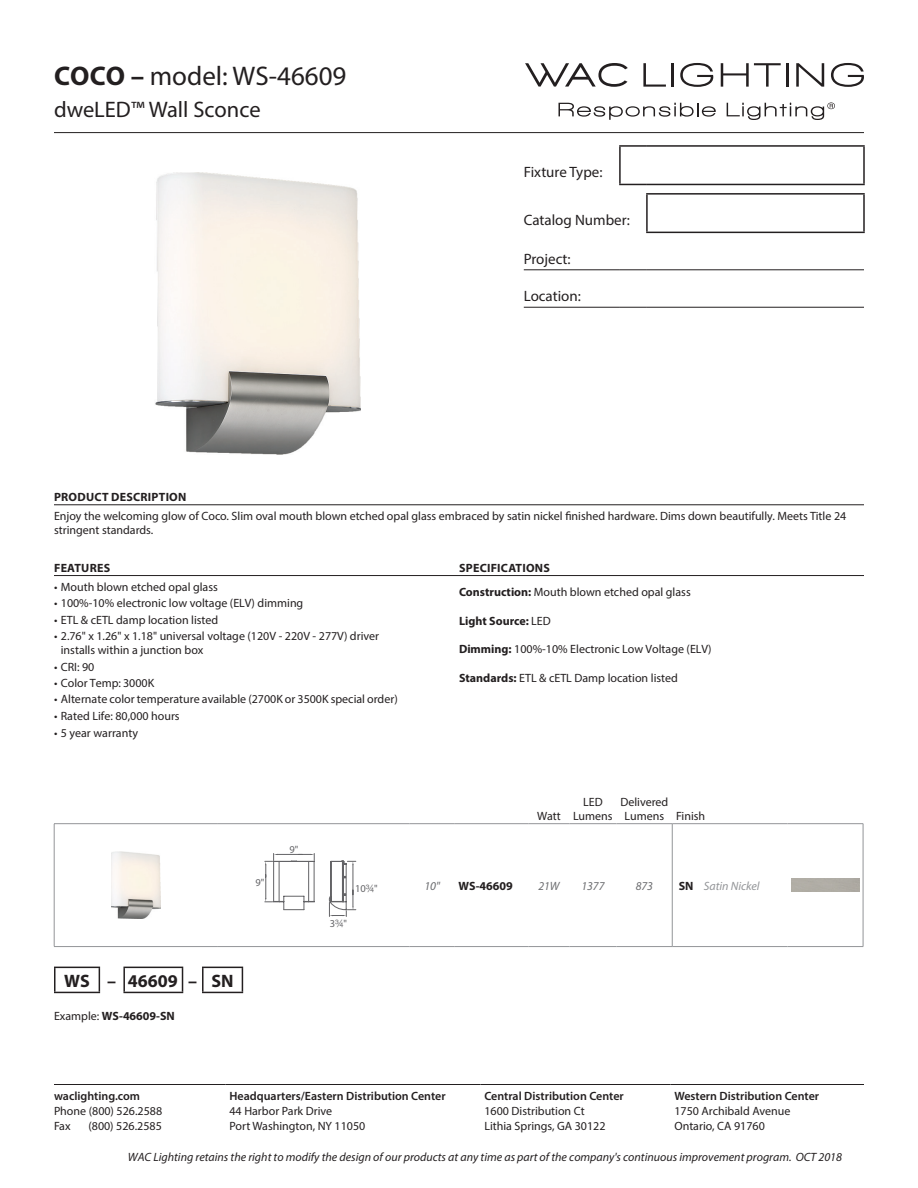
<style>
.page{position:relative;width:918px;height:1188px;background:#fff}
.page>*{position:absolute;margin:0;border:0;box-sizing:border-box;transform-origin:0 0}
.t1{font:27px "Myriad Pro";color:#231f20}
.t2{font:22.5px "Myriad Pro";color:#231f20}
.t3{font:700 18px "Myriad Pro";color:#231f20}
.t4{font:15px "Myriad Pro";color:#231f20}
.t5{font:12px/15px "Myriad Pro";color:#231f20}
.t6{font:italic 12px "Myriad Pro";color:#231f20}
.t7{font:600 12px "Myriad Pro";color:#231f20}
.t8{font:700 12px "Myriad Pro";letter-spacing:.02em;color:#231f20}
.t9{font:700 12px "Myriad Pro";color:#231f20}
.t10{font:italic 12px "Myriad Pro";color:#6c6d70}
.t11{font:italic 12px "Myriad Pro";color:#939598}
.t12{font:10.5px "Myriad Pro";color:#636366}
.s1{font-weight:700}
.s2{font-weight:400}
.s3{font-family:"Sans Fractions"}
.s4{font-weight:700;font-style:normal;color:#231f20}
</style>
<div class="page">
<hr style="left:54px;top:132px;width:810px;height:1px;background:#231f20">
<hr style="left:524px;top:270px;width:96px;height:1px;background:#231f20">
<svg style="left:620px;top:270px;width:27px;height:1px"></svg>
<hr style="left:647px;top:270px;width:217px;height:1px;background:#231f20">
<hr style="left:524px;top:307px;width:96px;height:1px;background:#231f20">
<svg style="left:620px;top:307px;width:27px;height:1px"></svg>
<hr style="left:647px;top:307px;width:217px;height:1px;background:#231f20">
<hr style="left:646px;top:193px;width:219px;height:2px;background:#231f20">
<hr style="left:646px;top:195px;width:2px;height:37px;background:#231f20">
<hr style="left:863px;top:195px;width:2px;height:37px;background:#231f20">
<hr style="left:646px;top:232px;width:219px;height:1px;background:#231f20">
<hr style="left:619px;top:145px;width:28px;height:2px;background:#231f20">
<hr style="left:619px;top:147px;width:2px;height:37px;background:#231f20">
<hr style="left:647px;top:145px;width:218px;height:2px;background:#231f20">
<hr style="left:863px;top:147px;width:2px;height:37px;background:#231f20">
<svg style="left:619px;top:184px;width:28px;height:1px"></svg>
<hr style="left:647px;top:184px;width:218px;height:1px;background:#231f20">
<svg style="left:525px;top:63px;width:103px;height:24px"></svg>
<svg style="left:643px;top:63px;width:23px;height:24px"></svg>
<hr style="left:671px;top:63px;width:3px;height:24px;background:#231f20">
<svg style="left:680px;top:63px;width:33px;height:24px"></svg>
<svg style="left:721px;top:63px;width:60px;height:24px"></svg>
<hr style="left:786px;top:63px;width:2px;height:24px;background:#231f20">
<svg style="left:796px;top:63px;width:28px;height:24px"></svg>
<svg style="left:831px;top:63px;width:33px;height:24px"></svg>
<svg style="left:559px;top:103px;width:157px;height:17px"></svg>
<svg style="left:727px;top:102px;width:108px;height:18px"></svg>
<hr style="left:54px;top:1084px;width:172px;height:1px;background:#231f20">
<hr style="left:226px;top:1084px;width:255px;height:1px;background:#231f20">
<hr style="left:481px;top:1084px;width:190px;height:1px;background:#231f20">
<hr style="left:671px;top:1084px;width:193px;height:1px;background:#231f20">
<hr style="left:54px;top:505px;width:405px;height:1px;background:#231f20">
<hr style="left:459px;top:505px;width:405px;height:1px;background:#231f20">
<hr style="left:54px;top:575px;width:405px;height:1px;background:#231f20">
<hr style="left:459px;top:575px;width:405px;height:1px;background:#231f20">
<img style="left:155px;top:172px;width:206px;height:282px">
<hr style="left:54px;top:967px;width:46px;height:1px;background:#231f20">
<hr style="left:54px;top:968px;width:2px;height:24px;background:#231f20">
<svg style="left:99px;top:968px;width:1px;height:24px"></svg>
<hr style="left:123px;top:967px;width:60px;height:1px;background:#231f20">
<hr style="left:123px;top:968px;width:2px;height:24px;background:#231f20">
<svg style="left:182px;top:968px;width:1px;height:24px"></svg>
<hr style="left:202px;top:967px;width:41px;height:1px;background:#231f20">
<hr style="left:202px;top:968px;width:2px;height:24px;background:#231f20">
<svg style="left:242px;top:968px;width:1px;height:24px"></svg>
<hr style="left:54px;top:992px;width:46px;height:1px;background:#231f20">
<hr style="left:123px;top:992px;width:60px;height:1px;background:#231f20">
<hr style="left:202px;top:992px;width:41px;height:1px;background:#231f20">
<svg style="left:55px;top:824px;width:808px;height:122px"></svg>
<hr style="left:54px;top:824px;width:1px;height:122px;background:#939598">
<hr style="left:217px;top:946px;width:192px;height:1px;background:#939598">
<hr style="left:54px;top:823px;width:163px;height:1px;background:#939598">
<hr style="left:409px;top:823px;width:46px;height:1px;background:#939598">
<hr style="left:455px;top:823px;width:74px;height:1px;background:#939598">
<hr style="left:529px;top:823px;width:40px;height:1px;background:#939598">
<hr style="left:569px;top:823px;width:47px;height:1px;background:#939598">
<hr style="left:616px;top:823px;width:56px;height:1px;background:#939598">
<svg style="left:672px;top:823px;width:28px;height:1px"></svg>
<hr style="left:700px;top:823px;width:88px;height:1px;background:#939598">
<hr style="left:788px;top:823px;width:75px;height:1px;background:#939598">
<hr style="left:863px;top:824px;width:1px;height:122px;background:#939598">
<hr style="left:455px;top:946px;width:74px;height:1px;background:#939598">
<hr style="left:529px;top:946px;width:40px;height:1px;background:#939598">
<hr style="left:569px;top:946px;width:47px;height:1px;background:#939598">
<hr style="left:616px;top:946px;width:56px;height:1px;background:#939598">
<svg style="left:672px;top:946px;width:28px;height:1px"></svg>
<hr style="left:700px;top:946px;width:88px;height:1px;background:#939598">
<hr style="left:788px;top:946px;width:75px;height:1px;background:#939598">
<hr style="left:217px;top:823px;width:192px;height:1px;background:#939598">
<hr style="left:54px;top:946px;width:163px;height:1px;background:#939598">
<hr style="left:409px;top:946px;width:46px;height:1px;background:#939598">
<hr style="left:672px;top:824px;width:1px;height:122px;background:#939598">
<img style="left:111px;top:851px;width:49px;height:68px">
<svg style="left:265px;top:853px;width:91px;height:63px"></svg>
<img style="left:791px;top:879px;width:69px;height:12px">
<h1 class="t1" style="left:54px;top:59px;width:294px"><span class="s1">COCO –</span> model: WS-46609</h1>
<h2 class="t2" style="left:54px;top:95px;width:208px">dweLED™ Wall Sconce</h2>
<p class="t4" style="left:524px;top:163px;width:80px">Fixture Type:</p>
<p class="t4" style="left:524px;top:211px;width:108px">Catalog Number:</p>
<p class="t4" style="left:524px;top:250px;width:48px">Project:</p>
<p class="t4" style="left:524px;top:287px;width:59px">Location:</p>
<p class="t8" style="left:54px;top:489px;width:134px">PRODUCT DESCRIPTION</p>
<p class="t5" style="left:54px;top:508px;width:794px;line-height:14.4px">Enjoy the welcoming glow of Coco. Slim oval mouth blown etched opal glass embraced by satin nickel nished hardware. Dims down beautifully. Meets Title 24 stringent standards.</p>
<p class="t8" style="left:54px;top:560px;width:58px">FEATURES</p>
<p class="t8" style="left:459px;top:560px;width:92px">SPECIFICATIONS</p>
<p class="t5" style="left:54px;top:579px;width:165px">• Mouth blown etched opal glass</p>
<p class="t5" style="left:54px;top:595px;width:251px">• 100%-10% electronic low voltage (ELV) dimming</p>
<p class="t5" style="left:54px;top:612px;width:166px">• ETL &amp; cETL damp location listed</p>
<p class="t5" style="left:61px;top:628px;width:320px;text-indent:-7px">• 2.76" x 1.26" x 1.18" universal voltage (120V - 220V - 277V) driver installs within a junction box</p>
<p class="t5" style="left:54px;top:659px;width:42px">• CRI: 90</p>
<p class="t5" style="left:54px;top:676px;width:102px">• Color Temp: 3000K</p>
<p class="t5" style="left:54px;top:692px;width:345px">• Alternate color temperature available (2700K or 3500K special order)</p>
<p class="t5" style="left:54px;top:709px;width:127px">• Rated Life: 80,000 hours</p>
<p class="t5" style="left:54px;top:725px;width:85px">• 5 year warranty</p>
<p class="t5" style="left:459px;top:585px;width:233px"><span class="s1">Construction:</span> Mouth blown etched opal glass</p>
<p class="t9" style="left:459px;top:613px;width:93px">Light Source: <span class="s2">LED</span></p>
<p class="t5" style="left:459px;top:641px;width:254px"><span class="s1">Dimming:</span> 100%-10% Electronic Low Voltage (ELV)</p>
<p class="t5" style="left:459px;top:670px;width:220px"><span class="s1">Standards:</span> ETL &amp; cETL Damp location listed</p>
<p class="t12" style="left:256px;top:876px;width:10px">9"</p>
<p class="t12" style="left:290px;top:843px;width:10px">9"</p>
<h3 class="t3" style="left:64px;top:969px;width:171px">WS – 46609 – SN</h3>
<p class="t9" style="left:54px;top:1008px;width:122px"><span class="s2">Example:</span> WS-46609-SN</p>
<p class="t12" style="left:355px;top:882px;width:24px">10<span class="s3">w</span>"</p>
<p class="t12" style="left:330px;top:917px;width:19px">3<span class="s3">w</span>"</p>
<p class="t5" style="left:537px;top:808px;width:25px">Watt</p>
<p class="t5" style="left:573px;top:794px;width:41px;line-height:14.4px;text-align:center">LED<br>Lumens</p>
<p class="t5" style="left:625px;top:794px;width:82px;line-height:14.4px;text-indent:-4px">Delivered<br>Lumens Finish</p>
<p class="t10" style="left:424px;top:878px;width:17px">10"</p>
<p class="t8" style="left:459px;top:878px;width:56px">WS-46609</p>
<p class="t10" style="left:538px;top:878px;width:23px">21W</p>
<p class="t10" style="left:581px;top:878px;width:25px">1377</p>
<p class="t10" style="left:636px;top:878px;width:19px">873</p>
<p class="t11" style="left:679px;top:878px;width:82px"><span class="s4">SN</span> Satin Nickel</p>
<p class="t7" style="left:54px;top:1089px;width:88px">waclighting.com</p>
<p class="t5" style="left:54px;top:1104px;width:110px">Phone (800) 526.2588<br>Fax</p>
<p class="t7" style="left:674px;top:1089px;width:146px">Western Distribution Center</p>
<p class="t5" style="left:674px;top:1104px;width:117px">1750 Archibald Avenue<br>Ontario, CA 91760</p>
<p class="t6" style="left:128px;top:1149px;width:716px">WAC Lighting retains the right to modify the design of our products at any time as part of the company's continuous improvement program. OCT 2018</p>
<p class="t7" style="left:230px;top:1089px;width:218px">Headquarters/Eastern Distribution Center</p>
<p class="t5" style="left:230px;top:1104px;width:137px">44 Harbor Park Drive<br>Port Washington, NY 11050</p>
<p class="t7" style="left:484px;top:1089px;width:141px">Central Distribution Center</p>
<p class="t5" style="left:484px;top:1104px;width:123px">1600 Distribution Ct<br>Lithia Springs, GA 30122</p>
<p class="t5" style="left:88px;top:1119px;width:75px">(800) 526.2585</p>
</div>
